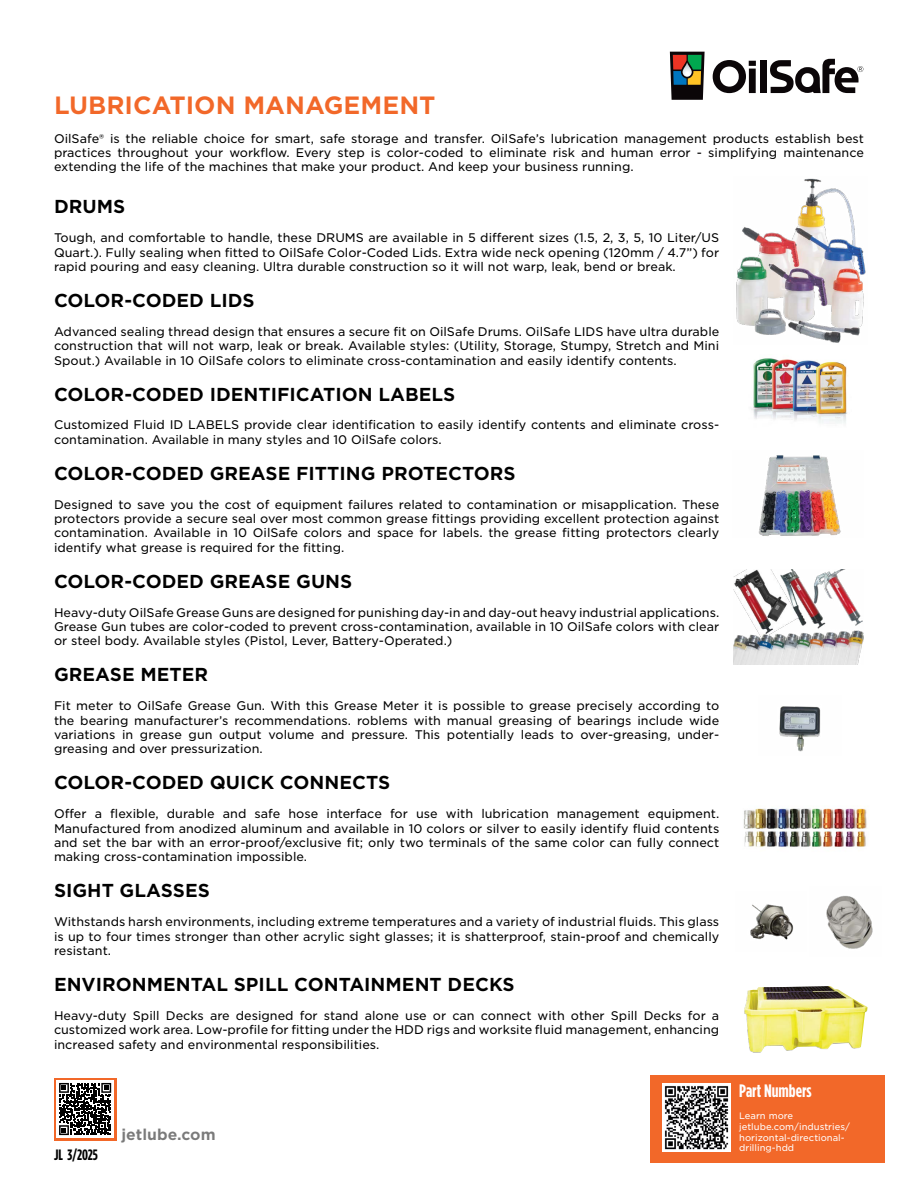
<style>
.page{position:relative;width:918px;height:1188px;background:#fff}
.page>*{position:absolute;margin:0;border:0;box-sizing:border-box;transform-origin:0 0}
.t1{font:700 24px "Gotham Office";color:#f26829}
.t2{font:700 18px "Gotham S Sm";color:#000}
.t3{font:700 18px "Gotham Cond";color:#fff}
.t4{font:700 15px "Gotham S Sm";color:#7a7a7a}
.t5{font:700 15px "Gotham Cond";color:#000}
.t6{font:12px/14.4px "Gotham S Sm";color:#000;text-align:justify}
.t7{font:9px/10.8px "Gotham S Sm";color:#fff}
</style>
<div class="page">
<div style="left:54px;top:1078px;width:62px;height:62px;background:#f26829"></div>
<div style="left:56px;top:1080px;width:58px;height:58px;background:#fff"></div>
<svg style="left:59px;top:1083px;width:52px;height:52px"></svg>
<div style="left:651px;top:1075px;width:234px;height:87px;background:#f26829"></div>
<img style="left:663px;top:1084px;width:68px;height:67px">
<img style="left:736px;top:178px;width:130px;height:165px">
<img style="left:751px;top:358px;width:96px;height:65px">
<img style="left:779px;top:706px;width:42px;height:46px">
<img style="left:758px;top:455px;width:83px;height:81px">
<img style="left:733px;top:569px;width:131px;height:96px">
<img style="left:743px;top:808px;width:124px;height:40px">
<img style="left:750px;top:904px;width:44px;height:36px">
<img style="left:826px;top:895px;width:47px;height:54px">
<img style="left:744px;top:986px;width:123px;height:67px">
<svg style="left:670px;top:52px;width:35px;height:48px;background:#494937"></svg>
<svg style="left:683px;top:62px;width:9px;height:15px"></svg>
<svg style="left:713px;top:60px;width:43px;height:33px"></svg>
<div style="left:760px;top:61px;width:7px;height:32px;background:#0b0608"></div>
<svg style="left:770px;top:59px;width:93px;height:34px"></svg>
<h1 class="t1" style="left:54px;top:89px;width:383px">LUBRICATION MANAGEMENT</h1>
<p class="t6" style="left:54px;top:131px;width:811px">OilSafe® is the reliable choice for smart, safe storage and transfer. OilSafe’s lubrication management products establish best practices throughout your workflow. Every step is color-coded to eliminate risk and human error - simplifying maintenance extending the life of the machines that make your product. And keep your business running.</p>
<h2 class="t2" style="left:54px;top:194px;width:73px">DRUMS</h2>
<p class="t6" style="left:54px;top:230px;width:667px">Tough, and comfortable to handle, these DRUMS are available in 5 different sizes (1.5, 2, 3, 5, 10 Liter/US Quart.). Fully sealing when fitted to OilSafe Color-Coded Lids. Extra wide neck opening (120mm / 4.7”) for rapid pouring and easy cleaning. Ultra durable construction so it will not warp, leak, bend or break.</p>
<h2 class="t2" style="left:54px;top:288px;width:202px">COLOR-CODED LIDS</h2>
<p class="t6" style="left:54px;top:324px;width:667px">Advanced sealing thread design that ensures a secure fit on OilSafe Drums. OilSafe LIDS have ultra durable construction that will not warp, leak or break. Available styles: (Utility, Storage, Stumpy, Stretch and Mini Spout.) Available in 10 OilSafe colors to eliminate cross-contamination and easily identify contents.</p>
<h2 class="t2" style="left:54px;top:382px;width:403px">COLOR-CODED IDENTIFICATION LABELS</h2>
<p class="t6" style="left:54px;top:418px;width:667px">Customized Fluid ID LABELS provide clear identification to easily identify contents and eliminate cross&shy;contamination. Available in many styles and 10 OilSafe colors.</p>
<h2 class="t2" style="left:54px;top:461px;width:463px">COLOR-CODED GREASE FITTING PROTECTORS</h2>
<p class="t6" style="left:54px;top:497px;width:667px">Designed to save you the cost of equipment failures related to contamination or misapplication. These protectors provide a secure seal over most common grease fittings providing excellent protection against contamination. Available in 10 OilSafe colors and space for labels. the grease fitting protectors clearly identify what grease is required for the fitting.</p>
<h2 class="t2" style="left:54px;top:569px;width:300px">COLOR-CODED GREASE GUNS</h2>
<p class="t6" style="left:54px;top:605px;width:667px">Heavy-duty OilSafe Grease Guns are designed for punishing day-in and day-out heavy industrial applications.<br>Grease Gun tubes are color-coded to prevent cross-contamination, available in 10 OilSafe colors with clear or steel body. Available styles (Pistol, Lever, Battery-Operated.)</p>
<h2 class="t2" style="left:54px;top:662px;width:156px">GREASE METER</h2>
<p class="t6" style="left:54px;top:698px;width:667px">Fit meter to OilSafe Grease Gun. With this Grease Meter it is possible to grease precisely according to the bearing manufacturer’s recommendations. roblems with manual greasing of bearings include wide variations in grease gun output volume and pressure. This potentially leads to over-greasing, under&shy;greasing and over pressurization.</p>
<h2 class="t2" style="left:54px;top:770px;width:338px">COLOR-CODED QUICK CONNECTS</h2>
<p class="t6" style="left:54px;top:806px;width:667px">Offer a flexible, durable and safe hose interface for use with lubrication management equipment.<br>Manufactured from anodized aluminum and available in 10 colors or silver to easily identify fluid contents and set the bar with an error-proof/exclusive fit; only two terminals of the same color can fully connect making cross-contamination impossible.</p>
<h2 class="t2" style="left:54px;top:878px;width:157px">SIGHT GLASSES</h2>
<p class="t6" style="left:54px;top:914px;width:667px">Withstands harsh environments, including extreme temperatures and a variety of industrial fluids. This glass is up to four times stronger than other acrylic sight glasses; it is shatterproof, stain-proof and chemically resistant.</p>
<h2 class="t2" style="left:54px;top:972px;width:462px">ENVIRONMENTAL SPILL CONTAINMENT DECKS</h2>
<p class="t6" style="left:54px;top:1008px;width:667px">Heavy-duty Spill Decks are designed for stand alone use or can connect with other Spill Decks for a customized work area. Low-profile for fitting under the HDD rigs and worksite fluid management, enhancing increased safety and environmental responsibilities.</p>
<p class="t5" style="left:54px;top:1145px;width:45px">JL 3/2025</p>
<p class="t4" style="left:122px;top:1124px;width:96px">jetlube.com</p>
<h2 class="t3" style="left:739px;top:1080px;width:74px">Part Numbers</h2>
<p class="t7" style="left:739px;top:1110px;width:112px">Learn more jetlube.com/industries/ horizontal-directional&shy;drilling-hdd</p>
</div>
